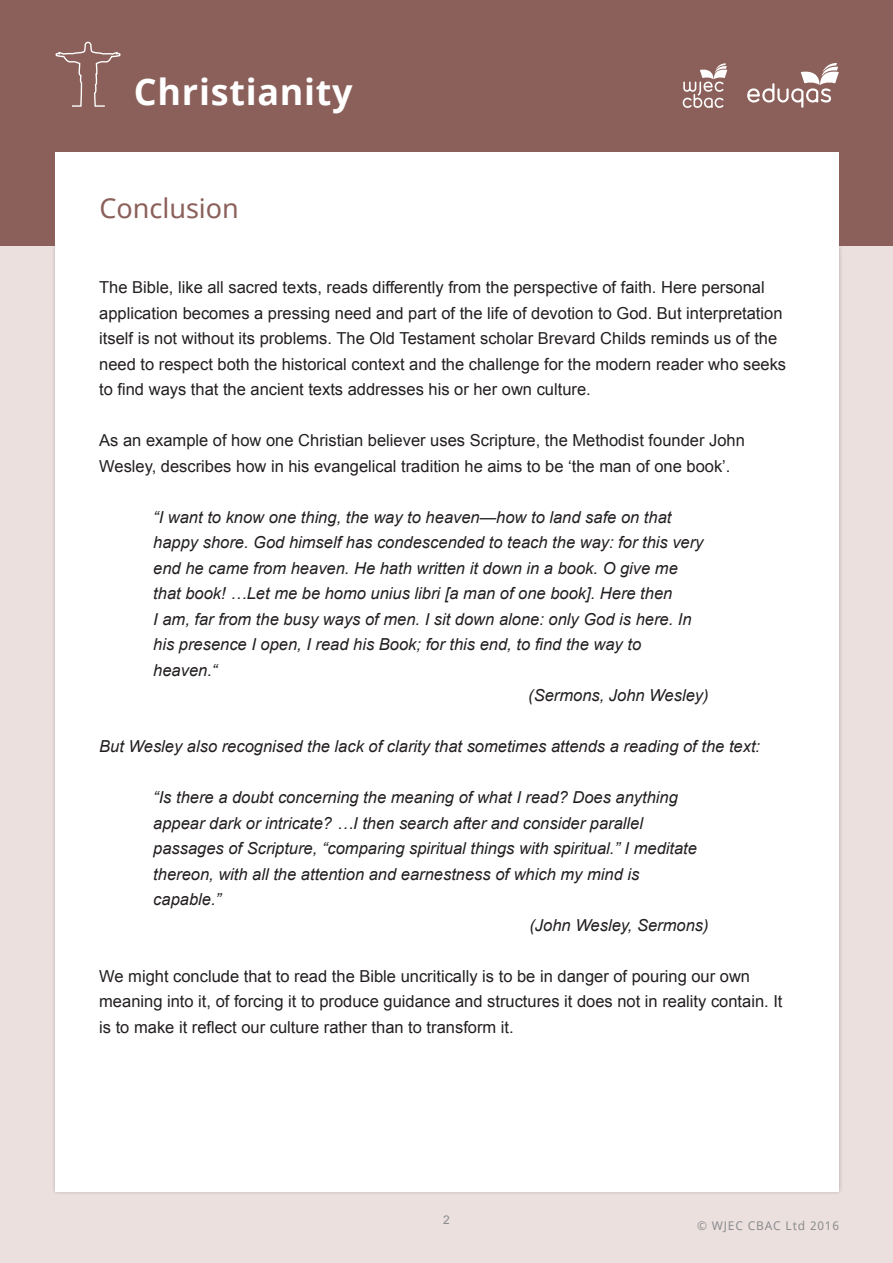
<style>
.page{position:relative;width:893px;height:1263px;background:#fff}
.page>*{position:absolute;margin:0;border:0;box-sizing:border-box;transform-origin:0 0}
.t1{font:700 36px "Noto Sans";letter-spacing:.02em;color:#fff}
.t2{font:27px "Noto Sans";color:#8b605a}
.t3{font:16.5px/25.5px "Arial";color:#231f20}
.t4{font:italic 16.5px "Arial";color:#231f20}
.t5{font:12px "Noto Sans";letter-spacing:.07em;color:#8b8d90}
.t6{font:12px "Arial";color:#8b8d90}
</style>
<div class="page">
<div style="left:0;top:0;width:893px;height:247px;background:#8b605a"></div>
<div style="left:0;top:247px;width:893px;height:1016px;background:#ebe0dd"></div>
<div style="left:56px;top:247px;width:783px;height:944px;background:#fff"></div>
<div style="left:56px;top:152px;width:783px;height:95px;background:#fff"></div>
<svg style="left:747px;top:63px;width:92px;height:45px"></svg>
<svg style="left:683px;top:63px;width:44px;height:45px"></svg>
<svg style="left:56px;top:42px;width:65px;height:65px"></svg>
<h1 class="t1" style="left:134px;top:66px;width:220px">Christianity</h1>
<h2 class="t2" style="left:99px;top:189px;width:141px">Conclusion</h2>
<p class="t3" style="left:99px;top:275px;width:688px">The Bible, like all sacred texts, reads differently from the perspective of faith. Here personal application becomes a pressing need and part of the life of devotion to God. But interpretation itself is not without its problems. The Old Testament scholar Brevard Childs reminds us of the need to respect both the historical context and the challenge for the modern reader who seeks to find ways that the ancient texts addresses his or her own culture.</p>
<p class="t3" style="left:99px;top:428px;width:647px">As an example of how one Christian believer uses Scripture, the Methodist founder John<br>Wesley, describes how in his evangelical tradition he aims to be ‘the man of one book’.</p>
<p class="t4" style="left:153px;top:506px;width:520px">“I want to know one thing, the way to heaven—how to land safe on that</p>
<p class="t4" style="left:153px;top:532px;width:552px">happy shore. God himself has condescended to teach the way: for this very</p>
<p class="t4" style="left:153px;top:557px;width:526px">end he came from heaven. He hath written it down in a book. O give me</p>
<p class="t4" style="left:153px;top:583px;width:521px">that book! …Let me be homo unius libri [a man of one book]. Here then</p>
<p class="t4" style="left:153px;top:608px;width:540px">I am, far from the busy ways of men. I sit down alone: only God is here. In</p>
<p class="t4" style="left:153px;top:634px;width:489px">his presence I open, I read his Book; for this end, to find the way to</p>
<p class="t4" style="left:153px;top:659px;width:66px">heaven.“</p>
<p class="t4" style="left:528px;top:685px;width:182px">(Sermons, John Wesley)</p>
<p class="t4" style="left:99px;top:736px;width:662px">But Wesley also recognised the lack of clarity that sometimes attends a reading of the text:</p>
<p class="t4" style="left:153px;top:787px;width:526px">“Is there a doubt concerning the meaning of what I read? Does anything</p>
<p class="t4" style="left:153px;top:812px;width:491px">appear dark or intricate? …I then search after and consider parallel</p>
<p class="t4" style="left:153px;top:838px;width:545px">passages of Scripture, “comparing spiritual things with spiritual.” I meditate</p>
<p class="t4" style="left:153px;top:863px;width:488px">thereon, with all the attention and earnestness of which my mind is</p>
<p class="t4" style="left:153px;top:889px;width:69px">capable.”</p>
<p class="t4" style="left:529px;top:914px;width:181px">(John Wesley, Sermons)</p>
<p class="t3" style="left:99px;top:963px;width:685px">We might conclude that to read the Bible uncritically is to be in danger of pouring our own meaning into it, of forcing it to produce guidance and structures it does not in reality contain. It is to make it reflect our culture rather than to transform it.</p>
<p class="t6" style="left:443px;top:1212px;width:8px">2</p>
<p class="t5" style="left:697px;top:1217px;width:143px">© WJEC CBAC Ltd 2016</p>
</div>
